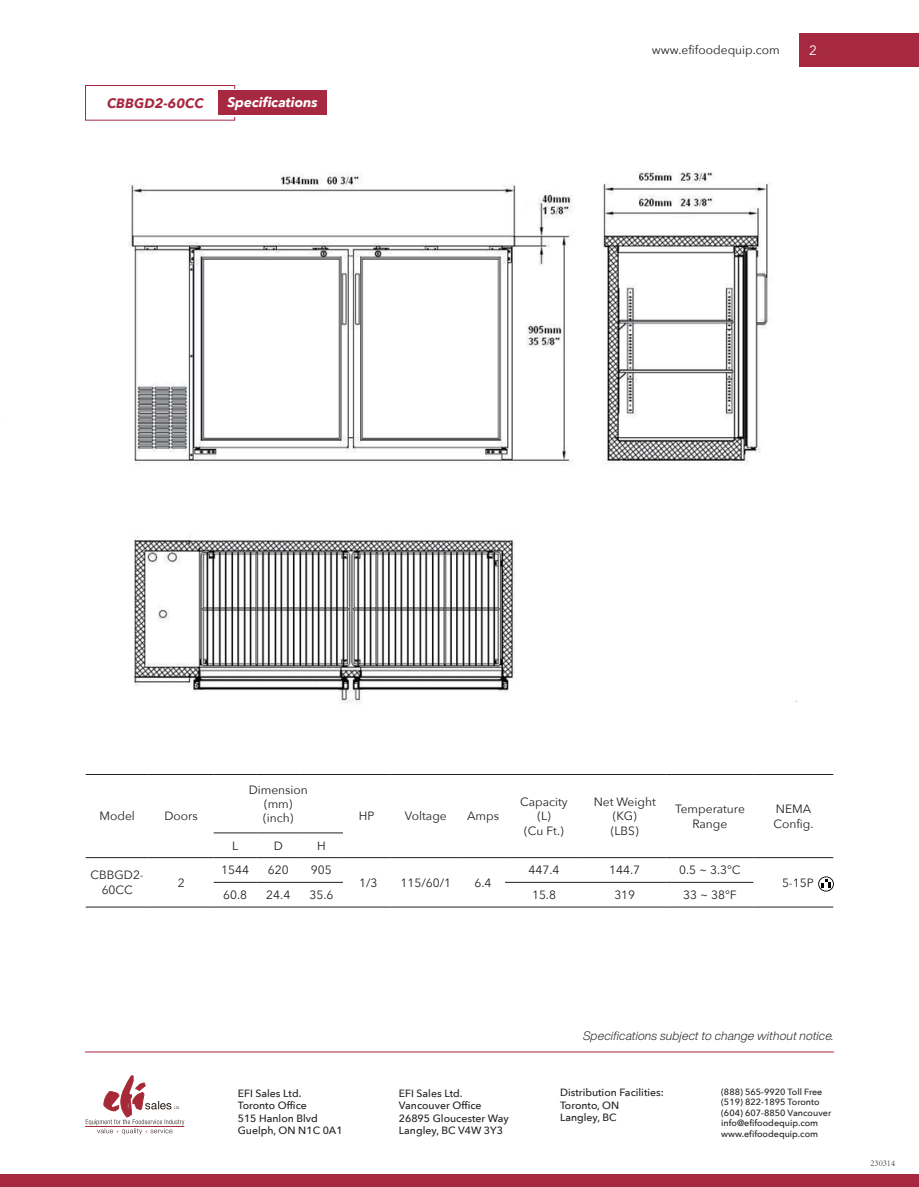
<style>
.page{position:relative;width:919px;height:1187px;background:#fff}
.page>*{position:absolute;margin:0;border:0;box-sizing:border-box;transform-origin:0 0}
.t1{font:italic 700 13.5px "Avenir Next";color:#fff}
.t2{font:italic 700 13.5px "Avenir Next";color:#a72941}
.t3{font:13.5px "Avenir Next";color:#fff}
.t4{font:12px/14.4px "Avenir Next";color:#231f20;text-align:center}
.t5{font:italic 300 12px "Helvetica Now Display";letter-spacing:.02em;color:#231f20}
.t6{font:500 10.5px/12.6px "Avenir Next";color:#231f20}
.t7{font:500 9px/10.5px "Avenir Next";color:#231f20}
.t8{font:300 9px "Adobe Song Std";color:#231f20}
</style>
<div class="page">
<div style="left:0;top:1174px;width:918px;height:12px;background:#a72941"></div>
<hr style="left:85px;top:1051px;width:748px;height:1px;background:#a72941">
<div style="left:799px;top:33px;width:119px;height:34px;background:#a72941"></div>
<div style="left:85px;top:85px;width:150px;height:36px;border:1px solid #a72941"></div>
<div style="left:87px;top:89px;width:162px;height:27px;background:#fff"></div>
<div style="left:218px;top:91px;width:109px;height:24px;background:#a72941"></div>
<img style="left:129px;top:171px;width:668px;height:533px">
<hr style="left:86px;top:774px;width:63px;height:1px;background:#231f20">
<hr style="left:149px;top:774px;width:65px;height:1px;background:#231f20">
<hr style="left:214px;top:774px;width:43px;height:1px;background:#231f20">
<hr style="left:257px;top:774px;width:43px;height:1px;background:#231f20">
<hr style="left:300px;top:774px;width:43px;height:1px;background:#231f20">
<hr style="left:343px;top:774px;width:47px;height:1px;background:#231f20">
<hr style="left:390px;top:774px;width:71px;height:1px;background:#231f20">
<hr style="left:461px;top:774px;width:44px;height:1px;background:#231f20">
<hr style="left:505px;top:774px;width:78px;height:1px;background:#231f20">
<hr style="left:583px;top:774px;width:83px;height:1px;background:#231f20">
<hr style="left:666px;top:774px;width:87px;height:1px;background:#231f20">
<hr style="left:753px;top:774px;width:80px;height:1px;background:#231f20">
<hr style="left:214px;top:832px;width:43px;height:1px;background:#231f20">
<hr style="left:257px;top:832px;width:43px;height:1px;background:#231f20">
<hr style="left:300px;top:832px;width:43px;height:1px;background:#231f20">
<hr style="left:86px;top:857px;width:63px;height:1px;background:#231f20">
<hr style="left:149px;top:857px;width:65px;height:1px;background:#231f20">
<hr style="left:214px;top:857px;width:43px;height:1px;background:#231f20">
<hr style="left:257px;top:857px;width:43px;height:1px;background:#231f20">
<hr style="left:300px;top:857px;width:43px;height:1px;background:#231f20">
<hr style="left:343px;top:857px;width:47px;height:1px;background:#231f20">
<hr style="left:390px;top:857px;width:71px;height:1px;background:#231f20">
<hr style="left:461px;top:857px;width:44px;height:1px;background:#231f20">
<hr style="left:505px;top:857px;width:78px;height:1px;background:#231f20">
<hr style="left:583px;top:857px;width:83px;height:1px;background:#231f20">
<hr style="left:666px;top:857px;width:87px;height:1px;background:#231f20">
<hr style="left:753px;top:857px;width:80px;height:1px;background:#231f20">
<hr style="left:214px;top:882px;width:43px;height:1px;background:#231f20">
<hr style="left:257px;top:882px;width:43px;height:1px;background:#231f20">
<hr style="left:300px;top:882px;width:43px;height:1px;background:#231f20">
<hr style="left:505px;top:882px;width:78px;height:1px;background:#231f20">
<hr style="left:583px;top:882px;width:83px;height:1px;background:#231f20">
<hr style="left:666px;top:882px;width:87px;height:1px;background:#231f20">
<hr style="left:86px;top:906px;width:63px;height:1px;background:#231f20">
<hr style="left:149px;top:906px;width:65px;height:1px;background:#231f20">
<hr style="left:214px;top:906px;width:43px;height:1px;background:#231f20">
<hr style="left:257px;top:906px;width:43px;height:1px;background:#231f20">
<hr style="left:300px;top:906px;width:43px;height:1px;background:#231f20">
<hr style="left:343px;top:906px;width:47px;height:1px;background:#231f20">
<hr style="left:390px;top:906px;width:71px;height:1px;background:#231f20">
<hr style="left:461px;top:906px;width:44px;height:1px;background:#231f20">
<hr style="left:505px;top:906px;width:78px;height:1px;background:#231f20">
<hr style="left:583px;top:906px;width:83px;height:1px;background:#231f20">
<hr style="left:666px;top:906px;width:87px;height:1px;background:#231f20">
<hr style="left:753px;top:906px;width:80px;height:1px;background:#231f20">
<svg style="left:818px;top:876px;width:15px;height:15px"></svg>
<hr style="left:85px;top:1126px;width:99px;height:1px;background:#a62938">
<svg style="left:86px;top:1075px;width:98px;height:59px"></svg>
<p class="t2" style="left:107px;top:91px;width:98px">CBBGD2-60CC</p>
<p class="t1" style="left:227px;top:91px;width:92px">Specifications</p>
<p class="t4" style="left:652px;top:42px;width:129px">www.efifoodequip.com</p>
<p class="t3" style="left:809px;top:38px;width:9px">2</p>
<p class="t4" style="left:99px;top:808px;width:37px">Model</p>
<p class="t4" style="left:164px;top:808px;width:35px">Doors</p>
<p class="t4" style="left:91px;top:867px;width:55px">CBBGD2-<br>60CC</p>
<p class="t4" style="left:178px;top:874px;width:8px">2</p>
<p class="t4" style="left:249px;top:781px;width:61px">Dimension (mm) (inch)</p>
<p class="t4" style="left:232px;top:837px;width:8px">L</p>
<p class="t4" style="left:274px;top:837px;width:11px">D</p>
<p class="t4" style="left:317px;top:837px;width:10px">H</p>
<p class="t4" style="left:221px;top:862px;width:29px">1544</p>
<p class="t4" style="left:268px;top:862px;width:22px">620</p>
<p class="t4" style="left:311px;top:862px;width:22px">905</p>
<p class="t4" style="left:359px;top:808px;width:17px">HP</p>
<p class="t4" style="left:405px;top:808px;width:43px">Voltage</p>
<p class="t4" style="left:467px;top:808px;width:33px">Amps</p>
<p class="t4" style="left:359px;top:874px;width:20px">1/3</p>
<p class="t4" style="left:400px;top:874px;width:52px">115/60/1</p>
<p class="t4" style="left:474px;top:874px;width:19px">6.4</p>
<p class="t4" style="left:520px;top:794px;width:49px">Capacity (L)<br>(Cu Ft.)</p>
<p class="t4" style="left:593px;top:794px;width:64px">Net Weight (KG)<br>(LBS)</p>
<p class="t4" style="left:675px;top:801px;width:71px">Temperature<br>Range</p>
<p class="t4" style="left:773px;top:801px;width:42px;text-align:left">NEMA<br>Config.</p>
<p class="t4" style="left:528px;top:862px;width:32px">447.4</p>
<p class="t4" style="left:609px;top:862px;width:32px">144.7</p>
<p class="t4" style="left:679px;top:862px;width:63px">0.5 ~ 3.3℃</p>
<p class="t4" style="left:782px;top:874px;width:33px">5-15P</p>
<p class="t4" style="left:223px;top:887px;width:25px">60.8</p>
<p class="t4" style="left:266px;top:887px;width:25px">24.4</p>
<p class="t4" style="left:309px;top:887px;width:25px">35.6</p>
<p class="t4" style="left:532px;top:887px;width:25px">15.8</p>
<p class="t4" style="left:614px;top:887px;width:22px">319</p>
<p class="t4" style="left:683px;top:887px;width:55px">33 ~ 38℉</p>
<p class="t6" style="left:238px;top:1086px;width:106px">EFI Sales Ltd.<br>Toronto Office<br>515 Hanlon Blvd<br>Guelph, ON N1C 0A1</p>
<p class="t6" style="left:399px;top:1086px;width:111px">EFI Sales Ltd.<br>Vancouver Office<br>26895 Gloucester Way<br>Langley, BC V4W 3Y3</p>
<p class="t5" style="left:583px;top:1027px;width:252px">Specifications subject to change without notice.</p>
<p class="t6" style="left:560px;top:1085px;width:105px">Distribution Facilities:<br>Toronto, ON<br>Langley, BC</p>
<p class="t7" style="left:721px;top:1086px;width:112px">(888) 565-9920 Toll Free (519) 822-1895 Toronto (604) 607-8850 Vancouver info@efifoodequip.com www.efifoodequip.com</p>
<p class="t8" style="left:870px;top:1157px;width:26px">230314</p>
</div>
